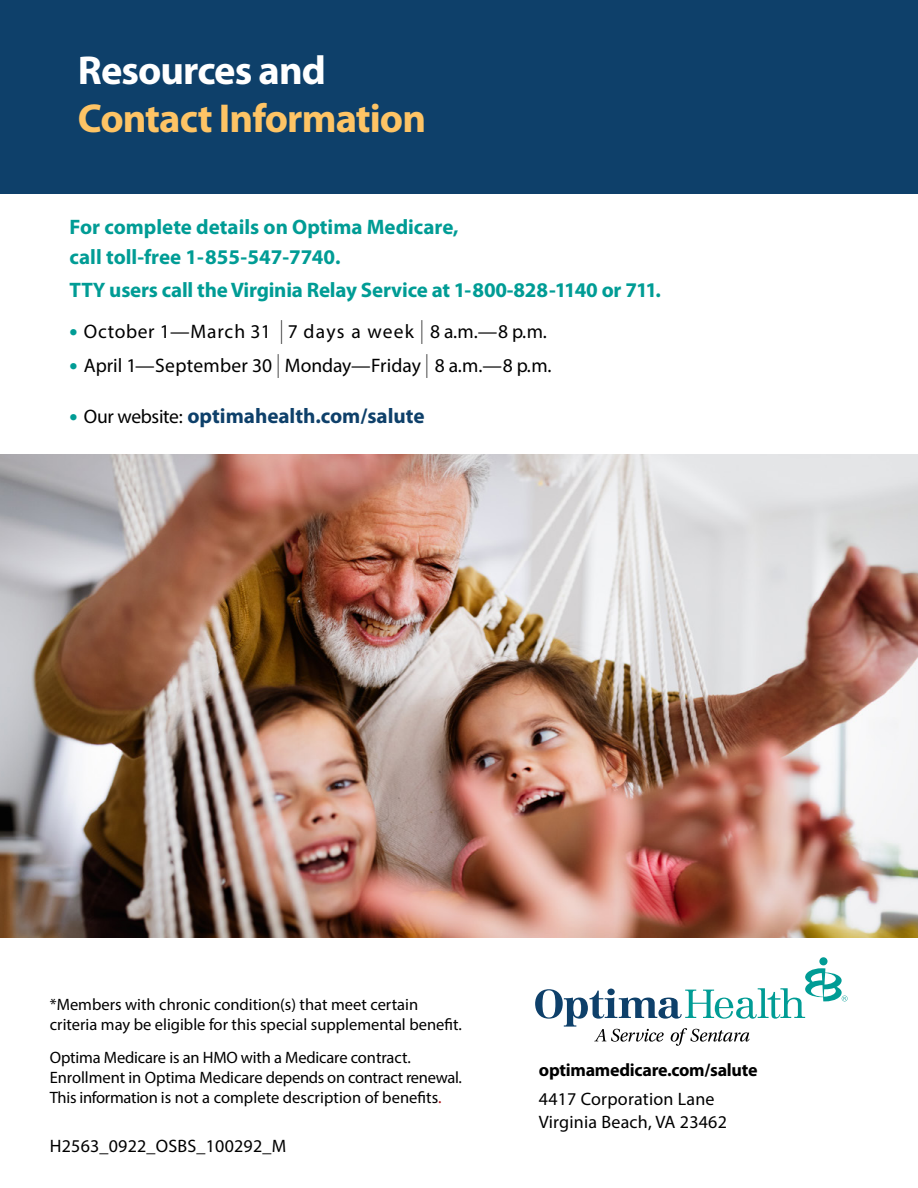
<style>
.page{position:relative;width:918px;height:1188px;background:#fff}
.page>*{position:absolute;margin:0;border:0;box-sizing:border-box;transform-origin:0 0}
.t1{font:700 40.5px "Myriad Pro";letter-spacing:-.025em;color:#fec465}
.t2{font:700 40.5px "Myriad Pro";letter-spacing:-.025em;color:#fff}
.t3{font:700 21.15px "Myriad Pro";color:#0e406a}
.t4{font:700 21px "Myriad Pro";letter-spacing:-.005em;color:#009c95}
.t5{font:19.5px "Myriad Pro";letter-spacing:.015em;color:#000}
.t6{font:19.5px "Myriad Pro";letter-spacing:.045em;color:#000}
.t7{font:18px "Myriad Pro";letter-spacing:.01em;color:#000}
.t8{font:700 18px "Myriad Pro";letter-spacing:-.015em;color:#000}
.Op_Myriad{font:16.5px/19.8px "Myriad Pro";letter-spacing:-.005em;color:#000}
.s1{font-weight:900;font-size:22.2px;color:#009c95}
.s2{font-weight:300;font-stretch:condensed;font-size:23.85px}
.s3{font-weight:400;font-size:19.5px;color:#000}
.s4{color:#ab0f14}
</style>
<div class="page">
<div style="left:0;top:0;width:918px;height:194px;background:#0e406a"></div>
<img style="left:0;top:455px;width:918px;height:482px">
<div style="left:819px;top:957px;width:9px;height:8px;background:#009c95;border-radius:50%"></div>
<svg style="left:535px;top:968px;width:313px;height:78px"></svg>
<p class="t2" style="left:78px;top:44px;width:250px">Resources and</p>
<p class="t1" style="left:78px;top:92px;width:350px">Contact Information</p>
<p class="t4" style="left:70px;top:213px;width:390px">For complete details on Optima Medicare,</p>
<p class="t4" style="left:70px;top:243px;width:272px">call toll-free 1-855-547-7740.</p>
<p class="t4" style="left:70px;top:276px;width:593px">TTY users call the Virginia Relay Service at 1-800-828-1140 or 711.</p>
<p class="t6" style="left:70px;top:320px;width:479px"><span class="s1">•</span> October 1—March 31 <span class="s2">|</span> 7 days a week <span class="s2">|</span> 8 a.m.—8 p.m.</p>
<p class="t5" style="left:70px;top:353px;width:483px"><span class="s1">•</span> April 1—September 30 <span class="s2">|</span> Monday—Friday <span class="s2">|</span> 8 a.m.—8 p.m.</p>
<p class="t3" style="left:70px;top:402px;width:356px"><span class="s1">•</span> <span class="s3">Our website:</span> optimahealth.com/salute</p>
<p class="Op_Myriad" style="left:50px;top:995px;width:414px">*Members with chronic condition(s) that meet certain criteria may be eligible for this special supplemental benefit.</p>
<p class="Op_Myriad" style="left:50px;top:1048px;width:414px">Optima Medicare is an HMO with a Medicare contract.<br>Enrollment in Optima Medicare depends on contract renewal.<br>This information is not a complete description of benefits<span class="s4">.</span></p>
<p class="t7" style="left:50px;top:1135px;width:238px">H2563_0922_OSBS_100292_M</p>
<p class="t8" style="left:539px;top:1058px;width:220px">optimamedicare.com/salute</p>
<p class="t7" style="left:539px;top:1088px;width:177px">4417 Corporation Lane</p>
<p class="t7" style="left:539px;top:1111px;width:190px">Virginia Beach, VA 23462</p>
</div>
